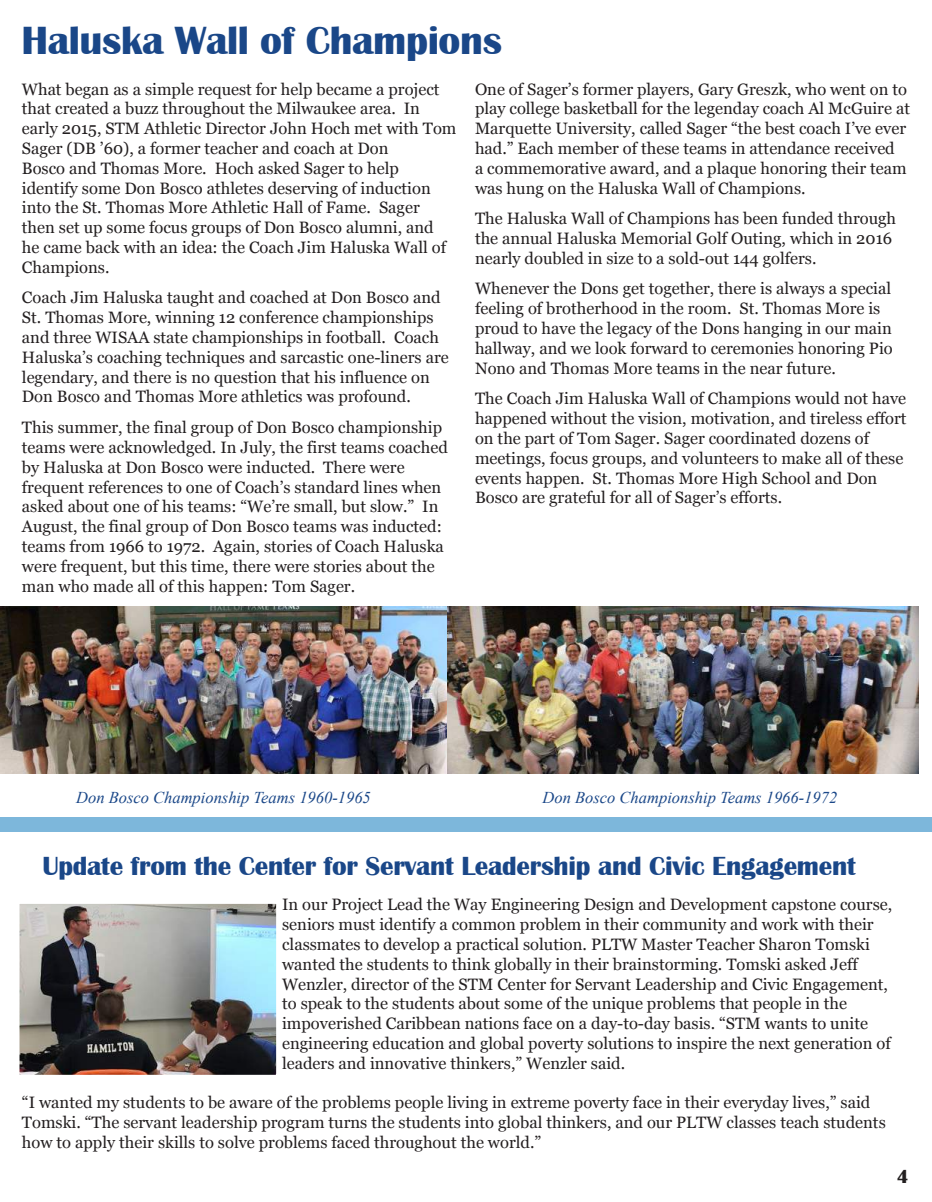
<style>
.page{position:relative;width:932px;height:1202px;background:#fff}
.page>*{position:absolute;margin:0;border:0;box-sizing:border-box;transform-origin:0 0}
.t1{font:700 40.5px "Britannic";letter-spacing:-.01em;color:#1a4788}
.t2{font:700 27px "Britannic";letter-spacing:-.01em;color:#1a4788}
.t3{font:700 19.5px "Britannic";color:#231f20}
.t4{font:16.5px/19.8px "Vani";color:#231f20}
.t5{font:italic 16.5px "Times New Roman";color:#1a4788}
</style>
<div class="page">
<div style="left:0;top:817px;width:932px;height:14px;background:#7db7db"></div>
<img style="left:21px;top:905px;width:254px;height:168px">
<div style="left:14px;top:898px;width:268px;height:182px;border:6px solid #fff"></div>
<img style="left:0;top:606px;width:447px;height:168px">
<img style="left:447px;top:606px;width:471px;height:168px">
<h1 class="t1" style="left:22px;top:18px;width:482px">Haluska Wall of Champions</h1>
<p class="t4" style="left:22px;top:79px;width:436px">What began as a simple request for help became a project that created a buzz throughout the Milwaukee area. In early 2015, STM Athletic Director John Hoch met with Tom Sager (DB ’60), a former teacher and coach at Don<br>Bosco and Thomas More. Hoch asked Sager to help identify some Don Bosco athletes deserving of induction into the St. Thomas More Athletic Hall of Fame. Sager then set up some focus groups of Don Bosco alumni, and<br>he came back with an idea: the Coach Jim Haluska Wall of Champions.</p>
<p class="t4" style="left:22px;top:288px;width:428px">Coach Jim Haluska taught and coached at Don Bosco and St. Thomas More, winning 12 conference championships and three WISAA state championships in football. Coach Haluska’s coaching techniques and sarcastic one-liners are legendary, and there is no question that his influence on Don Bosco and Thomas More athletics was profound.</p>
<p class="t4" style="left:22px;top:417px;width:427px">This summer, the final group of Don Bosco championship teams were acknowledged. In July, the first teams coached by Haluska at Don Bosco were inducted. There were frequent references to one of Coach’s standard lines when asked about one of his teams: “We’re small, but slow.” In August, the final group of Don Bosco teams was inducted: teams from 1966 to 1972. Again, stories of Coach Haluska were frequent, but this time, there were stories about the man who made all of this happen: Tom Sager.</p>
<p class="t4" style="left:475px;top:79px;width:436px">One of Sager’s former players, Gary Greszk, who went on to play college basketball for the legenday coach Al McGuire at Marquette University, called Sager “the best coach I’ve ever had.” Each member of these teams in attendance received<br>a commemorative award, and a plaque honoring their team was hung on the Haluska Wall of Champions.</p>
<p class="t4" style="left:475px;top:209px;width:422px">The Haluska Wall of Champions has been funded through the annual Haluska Memorial Golf Outing, which in 2016 nearly doubled in size to a sold-out 144 golfers.</p>
<p class="t4" style="left:475px;top:279px;width:419px">Whenever the Dons get together, there is always a special feeling of brotherhood in the room. St. Thomas More is proud to have the legacy of the Dons hanging in our main hallway, and we look forward to ceremonies honoring Pio Nono and Thomas More teams in the near future.</p>
<p class="t4" style="left:475px;top:389px;width:433px">The Coach Jim Haluska Wall of Champions would not have happened without the vision, motivation, and tireless effort on the part of Tom Sager. Sager coordinated dozens of meetings, focus groups, and volunteers to make all of these events happen. St. Thomas More High School and Don Bosco are grateful for all of Sager’s efforts.</p>
<p class="t5" style="left:76px;top:786px;width:296px">Don Bosco Championship Teams 1960-1965</p>
<p class="t5" style="left:542px;top:786px;width:296px">Don Bosco Championship Teams 1966-1972</p>
<h2 class="t2" style="left:42px;top:851px;width:814px">Update from the Center for Servant Leadership and Civic Engagement</h2>
<p class="t4" style="left:282px;top:894px;width:611px">In our Project Lead the Way Engineering Design and Development capstone course, seniors must identify a common problem in their community and work with their classmates to develop a practical solution. PLTW Master Teacher Sharon Tomski wanted the students to think globally in their brainstorming. Tomski asked Jeff Wenzler, director of the STM Center for Servant Leadership and Civic Engagement, to speak to the students about some of the unique problems that people in the impoverished Caribbean nations face on a day-to-day basis. “STM wants to unite engineering education and global poverty solutions to inspire the next generation of leaders and innovative thinkers,” Wenzler said.</p>
<p class="t4" style="left:22px;top:1092px;width:865px">“I wanted my students to be aware of the problems people living in extreme poverty face in their everyday lives,” said<br>Tomski. “The servant leadership program turns the students into global thinkers, and our PLTW classes teach students how to apply their skills to solve problems faced throughout the world.”</p>
<p class="t3" style="left:896px;top:1165px;width:13px">4</p>
</div>
